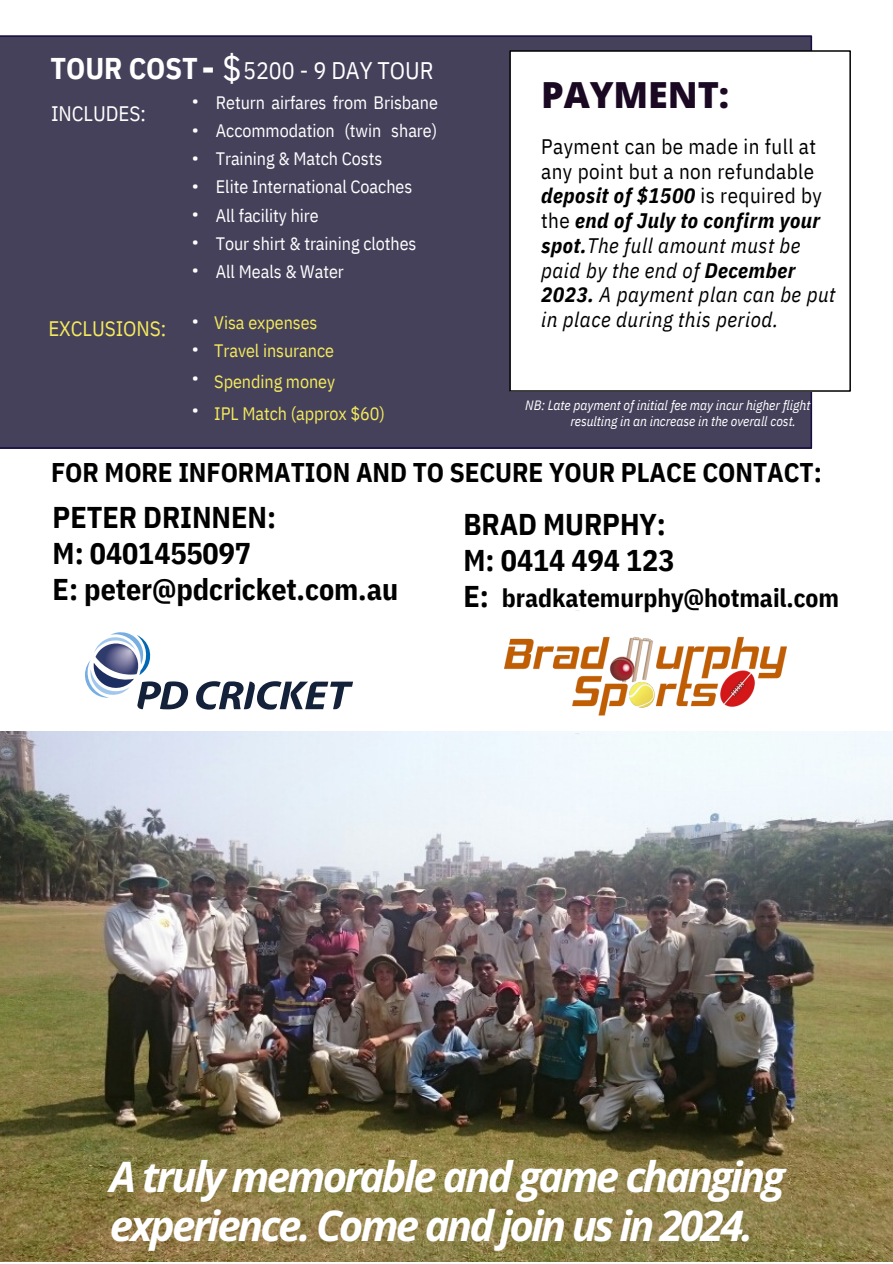
<style>
.page{position:relative;width:893px;height:1264px;background:#fff}
.page>*{position:absolute;margin:0;border:0;box-sizing:border-box;transform-origin:0 0}
.t1{font:italic 700 42px/49.5px "Open Sans";letter-spacing:-.065em;color:#fff}
.t2{font:800 36px "Open Sans";color:#1b0923}
.t3{font:700 36px "IBM Plex Sans Cond";color:#fff}
.t4{font:700 30px/36px "IBM Plex Sans Cond";letter-spacing:-.005em;color:#000}
.t5{font:700 30px "IBM Plex Sans Cond";letter-spacing:-.005em;color:#fff}
.t6{font:700 27px "IBM Plex Sans Cond";letter-spacing:-.005em;color:#000}
.t7{font:700 25.5px "IBM Plex Sans Cond";letter-spacing:-.005em;color:#000}
.t8{font:24px "IBM Plex Sans Cond";color:#fff}
.t9{font:italic 21px/24.8px "IBM Plex Sans Cond";letter-spacing:.02em;color:#000}
.t10{font:21px "IBM Plex Sans Cond";letter-spacing:-.005em;color:#f4ea5c}
.t11{font:21px "IBM Plex Sans Cond";letter-spacing:-.005em;color:#fff}
.t12{font:18px/28px "IBM Plex Sans Cond";letter-spacing:-.005em;color:#fff;text-align:justify}
.t13{font:18px "IBM Plex Sans Cond";letter-spacing:-.005em;color:#f4ea5c}
.t14{font:18px/28px "IBM Plex Sans";color:#fff;text-align:justify}
.t15{font:italic 13.5px/15.8px "IBM Plex Sans Cond";letter-spacing:-.005em;color:#fff;text-align:center}
.s1{font-weight:400}
.s2{font-style:normal}
.s3{font-weight:700}
</style>
<div class="page">
<div style="left:0;top:35px;width:812px;height:414px;background:#45415b"></div>
<img style="left:0;top:731px;width:892px;height:530px">
<svg style="left:85px;top:632px;width:103px;height:77px"></svg>
<svg style="left:196px;top:681px;width:157px;height:28px"></svg>
<div style="left:510px;top:51px;width:340px;height:340px;background:#fff"></div>
<div style="left:509px;top:50px;width:341px;height:342px;border:1px solid #000"></div>
<img style="left:504px;top:610px;width:282px;height:124px">
<p class="t3" style="left:202px;top:44px;width:41px">-<span class="s1">$</span></p>
<p class="t5" style="left:51px;top:49px;width:149px">TOUR COST</p>
<p class="t8" style="left:243px;top:54px;width:192px">5200 - 9 DAY TOUR</p>
<p class="t11" style="left:51px;top:99px;width:96px">INCLUDES:</p>
<p class="t10" style="left:48px;top:314px;width:119px">EXCLUSIONS:</p>
<p class="t14" style="left:192px;top:87px;width:9px">• • • • • • •</p>
<p class="t14" style="left:192px;top:306px;width:9px">•</p>
<p class="t14" style="left:192px;top:334px;width:9px">•</p>
<p class="t14" style="left:192px;top:363px;width:9px">•</p>
<p class="t14" style="left:192px;top:395px;width:9px">•</p>
<p class="t12" style="left:216px;top:88px;width:224px">Return airfares from Brisbane Accommodation (twin share)<br>Training &amp; Match Costs</p>
<p class="t12" style="left:216px;top:173px;width:198px">Elite International Coaches</p>
<p class="t12" style="left:216px;top:201px;width:104px">All facility hire</p>
<p class="t12" style="left:216px;top:229px;width:202px">Tour shirt &amp; training clothes<br>All Meals &amp; Water</p>
<p class="t13" style="left:214px;top:310px;width:105px">Visa expenses</p>
<p class="t13" style="left:214px;top:338px;width:121px">Travel insurance</p>
<p class="t13" style="left:214px;top:370px;width:122px">Spending money</p>
<p class="t13" style="left:214px;top:401px;width:172px">IPL Match (approx $60)</p>
<p class="t2" style="left:541px;top:70px;width:190px">PAYMENT:</p>
<p class="t9" style="left:541px;top:134px;width:296px"><span class="s2">Payment can be made in full at any point but a non refundable </span><span class="s3">deposit of $1500</span> <span class="s2">is required by the</span> <span class="s3">end of July to confirm your spot.</span>The full amount must be paid by the end of <span class="s3">December<br>2023.</span> A payment plan can be put in place during this period.</p>
<p class="t15" style="left:525px;top:397px;width:317px">NB: Late payment of initial fee may incur higher flight costs resulting in an increase in the overall cost.</p>
<p class="t6" style="left:51px;top:454px;width:772px">FOR MORE INFORMATION AND TO SECURE YOUR PLACE CONTACT:</p>
<p class="t4" style="left:53px;top:499px;width:225px">PETER DRINNEN:</p>
<p class="t4" style="left:53px;top:535px;width:200px">M: 0401455097</p>
<p class="t4" style="left:53px;top:570px;width:347px">E: peter@pdcricket.com.au</p>
<p class="t4" style="left:463px;top:505px;width:212px">BRAD MURPHY:<br>M: 0414 494 123<br>E:</p>
<p class="t7" style="left:502px;top:581px;width:339px">bradkatemurphy@hotmail.com</p>
<p class="t1" style="left:110px;top:1150px;width:677px">A truly memorable and game changing experience. Come andjoin us in 2024.</p>
</div>
